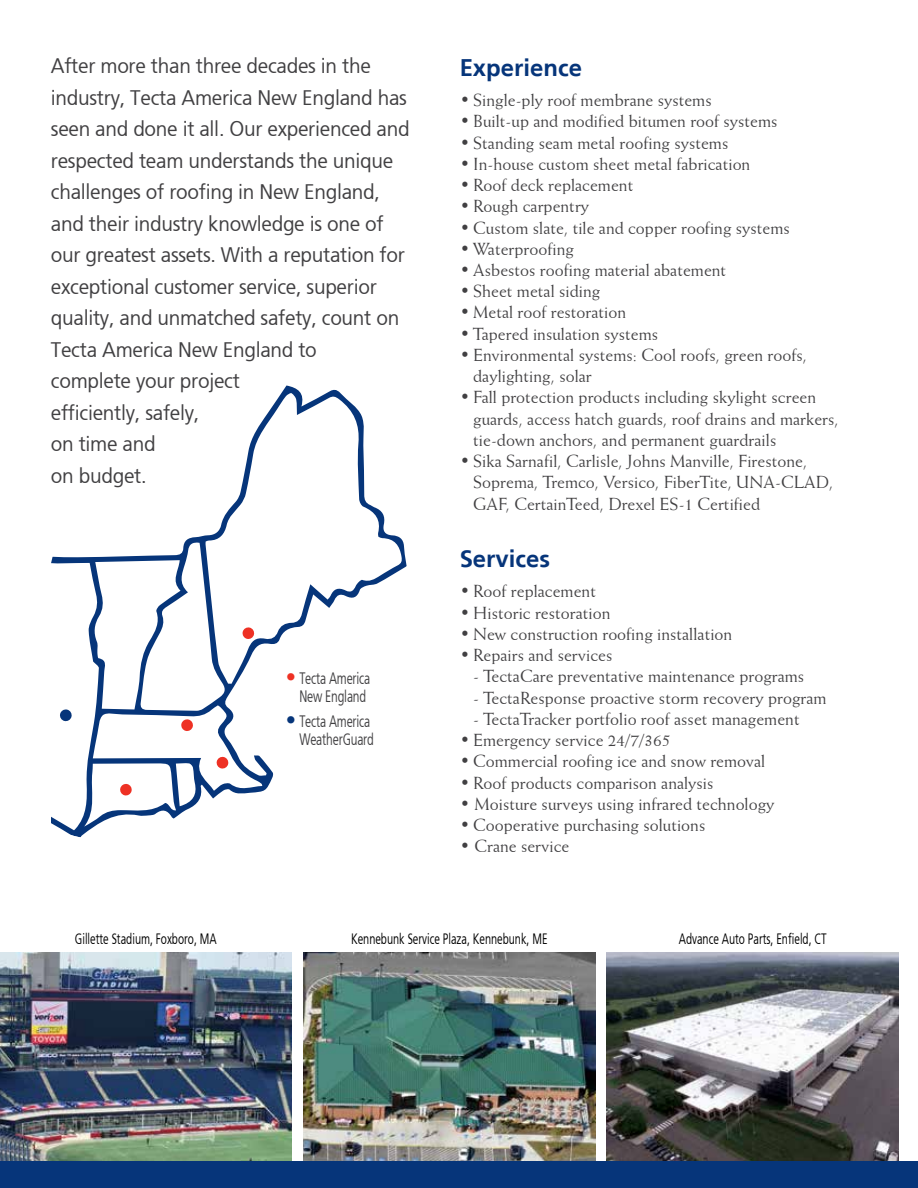
<style>
.page{position:relative;width:918px;height:1188px;background:#fff}
.page>*{position:absolute;margin:0;border:0;box-sizing:border-box;transform-origin:0 0}
.t1{font:700 24px "Weissach";color:#06357a}
.t2{font:21px/31.5px "Weissach";letter-spacing:-.015em;color:#414042;scale:.95 1}
.t3{font:17.7px/21.3px "Weiss BT";color:#414042}
.t4{font:16.5px/18px "Weissach Condensed";letter-spacing:-.01em;color:#414042;text-align:center}
.t5{font:15px "Weissach Condensed";color:#000}
.s1{font-size:21px;color:#ee3124}
.s2{font-size:21px;color:#06357a}
</style>
<div class="page">
<div style="left:0;top:1161px;width:918px;height:27px;background:#06357a"></div>
<img style="left:0;top:952px;width:292px;height:209px">
<img style="left:303px;top:952px;width:292px;height:209px">
<img style="left:607px;top:952px;width:292px;height:209px">
<svg style="left:51px;top:385px;width:356px;height:453px"></svg>
<svg style="left:242px;top:627px;width:13px;height:13px"></svg>
<svg style="left:181px;top:719px;width:13px;height:13px"></svg>
<svg style="left:216px;top:756px;width:13px;height:13px"></svg>
<svg style="left:120px;top:783px;width:12px;height:13px"></svg>
<svg style="left:59px;top:709px;width:13px;height:13px"></svg>
<p class="t2" style="left:51px;top:50px;width:379px">After more than three decades in the industry, Tecta America New England has seen and done it all. Our experienced and respected team understands the unique challenges of roofing in New England, and their industry knowledge is one of our greatest assets. With a reputation for exceptional customer service, superior quality, and unmatched safety, count on<br>Tecta America New England to<br>complete your project<br>efficiently, safely,<br>on time and<br>on budget.</p>
<h1 class="t1" style="left:460px;top:54px;width:124px">Experience</h1>
<p class="t3" style="left:460px;top:89px;width:254px">• Single-ply roof membrane systems</p>
<p class="t3" style="left:460px;top:110px;width:319px">• Built-up and modified bitumen roof systems</p>
<p class="t3" style="left:460px;top:131px;width:270px">• Standing seam metal roofing systems</p>
<p class="t3" style="left:460px;top:153px;width:292px">• In-house custom sheet metal fabrication</p>
<p class="t3" style="left:460px;top:174px;width:175px">• Roof deck replacement</p>
<p class="t3" style="left:460px;top:195px;width:131px">• Rough carpentry</p>
<p class="t3" style="left:460px;top:216px;width:332px">• Custom slate, tile and copper roofing systems</p>
<p class="t3" style="left:460px;top:238px;width:116px">• Waterproofing</p>
<p class="t3" style="left:460px;top:259px;width:268px">• Asbestos roofing material abatement</p>
<p class="t3" style="left:460px;top:280px;width:142px">• Sheet metal siding</p>
<p class="t3" style="left:460px;top:301px;width:168px">• Metal roof restoration</p>
<p class="t3" style="left:460px;top:323px;width:200px">• Tapered insulation systems</p>
<p class="t3" style="left:473px;top:344px;width:335px;text-indent:-14px">• Environmental systems: Cool roofs, green roofs, daylighting, solar</p>
<p class="t3" style="left:473px;top:386px;width:367px;text-indent:-14px">• Fall protection products including skylight screen guards, access hatch guards, roof drains and markers, tie-down anchors, and permanent guardrails</p>
<p class="t3" style="left:473px;top:450px;width:362px;text-indent:-14px">• Sika Sarnafil, Carlisle, Johns Manville, Firestone,<br>Soprema, Tremco, Versico, FiberTite, UNA-CLAD,<br>GAF, CertainTeed, Drexel ES-1 Certified</p>
<p class="t4" style="left:286px;top:669px;width:86px"><span class="s1">•</span>Tecta America<br>New England</p>
<p class="t4" style="left:286px;top:712px;width:90px;text-align:right"><span class="s2">•</span>Tecta America<br>WeatherGuard</p>
<h1 class="t1" style="left:460px;top:545px;width:92px">Services</h1>
<p class="t3" style="left:460px;top:580px;width:138px">• Roof replacement</p>
<p class="t3" style="left:460px;top:602px;width:152px">• Historic restoration</p>
<p class="t3" style="left:460px;top:623px;width:274px">• New construction roofing installation</p>
<p class="t3" style="left:460px;top:644px;width:154px">• Repairs and services</p>
<p class="t3" style="left:473px;top:665px;width:333px">- TectaCare preventative maintenance programs</p>
<p class="t3" style="left:473px;top:686px;width:355px">- TectaResponse proactive storm recovery program</p>
<p class="t3" style="left:473px;top:708px;width:328px">- TectaTracker portfolio roof asset management</p>
<p class="t3" style="left:460px;top:729px;width:212px">• Emergency service 24/7/365</p>
<p class="t3" style="left:460px;top:750px;width:307px">• Commercial roofing ice and snow removal</p>
<p class="t3" style="left:460px;top:771px;width:255px">• Roof products comparison analysis</p>
<p class="t3" style="left:460px;top:793px;width:316px">• Moisture surveys using infrared technology</p>
<p class="t3" style="left:460px;top:814px;width:247px">• Cooperative purchasing solutions</p>
<p class="t3" style="left:460px;top:835px;width:111px">• Crane service</p>
<p class="t5" style="left:75px;top:930px;width:143px">Gillette Stadium, Foxboro, MA</p>
<p class="t5" style="left:351px;top:930px;width:198px">Kennebunk Service Plaza, Kennebunk, ME</p>
<p class="t5" style="left:679px;top:930px;width:149px">Advance Auto Parts, Enfield, CT</p>
</div>
